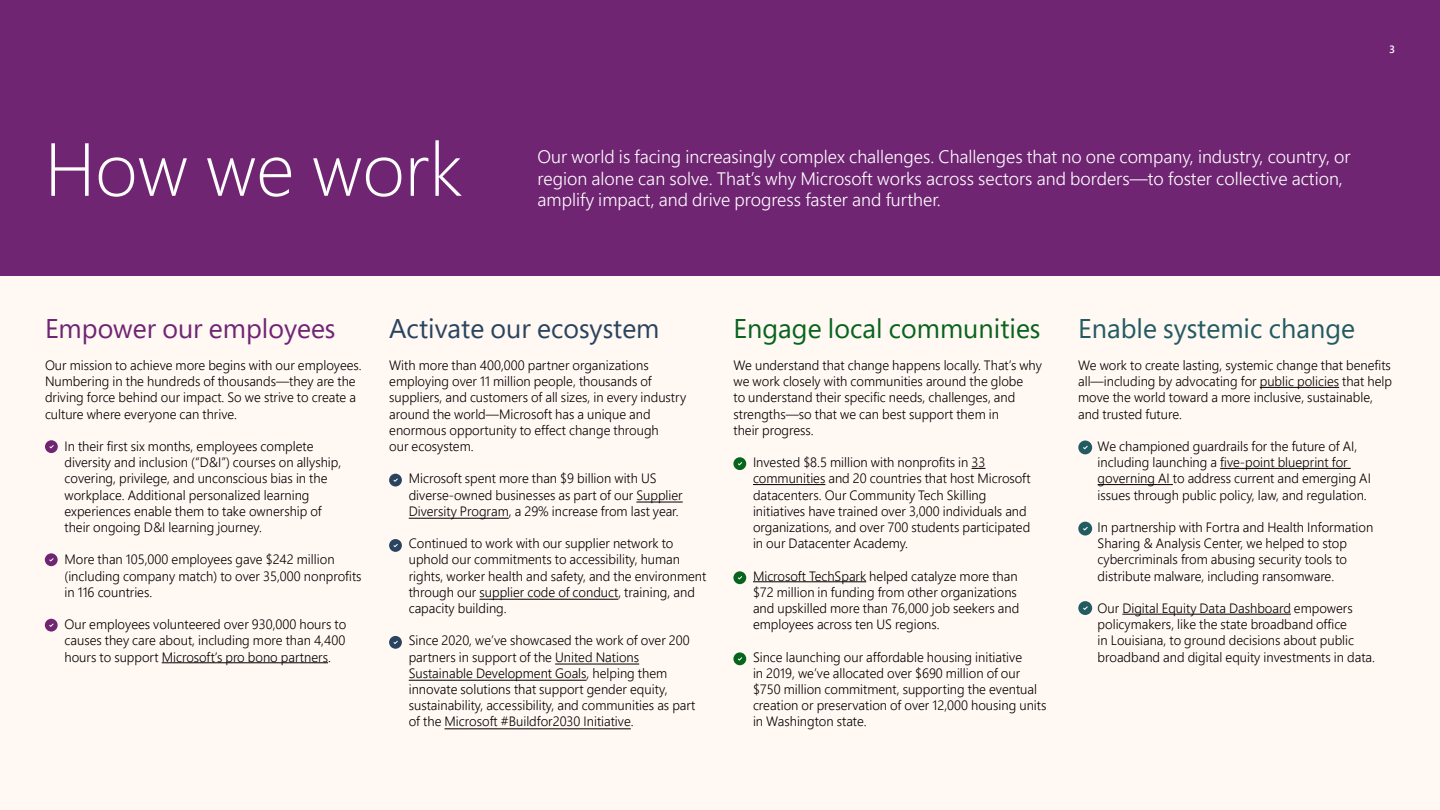
<style>
.page{position:relative;width:1440px;height:810px;background:#fff}
.page>*{position:absolute;margin:0;border:0;box-sizing:border-box;transform-origin:0 0}
.t1{font:300 75px "Segoe Pro";color:#fff}
.t2{font:27px "Segoe Pro";color:#07641d}
.t3{font:27px "Segoe Pro";color:#2a445f}
.t4{font:27px "Segoe Pro";color:#225b62}
.t5{font:27px "Segoe Pro";color:#702573}
.t6{font:300 18px/21.6px "Segoe Pro";color:#fff}
.t7{font:300 13.5px/16.2px "Segoe Pro";color:#000}
.t8{font:600 10.5px "Segoe Pro";color:#fff}
</style>
<div class="page">
<div style="left:0;top:0;width:1440px;height:277px;background:#702573"></div>
<div style="left:0;top:277px;width:1440px;height:533px;background:#fff8f3"></div>
<svg style="left:972px;top:468px;width:13px;height:1px"></svg>
<hr style="left:753px;top:484px;width:72px;height:1px;background:#000">
<hr style="left:753px;top:581px;width:113px;height:1px;background:#000">
<hr style="left:1260px;top:387px;width:79px;height:1px;background:#000">
<hr style="left:1220px;top:468px;width:131px;height:1px;background:#000">
<hr style="left:1098px;top:484px;width:75px;height:1px;background:#000">
<hr style="left:1122px;top:614px;width:169px;height:1px;background:#000">
<hr style="left:162px;top:662px;width:166px;height:1px;background:#000">
<svg style="left:733px;top:457px;width:13px;height:13px"></svg>
<div style="left:1078px;top:441px;width:14px;height:13px;background:#225b62;border-radius:50%"></div>
<svg style="left:1078px;top:522px;width:14px;height:14px"></svg>
<div style="left:1078px;top:601px;width:14px;height:14px;background:#225b62;border-radius:50%"></div>
<svg style="left:1083px;top:606px;width:5px;height:4px"></svg>
<svg style="left:733px;top:571px;width:13px;height:13px"></svg>
<svg style="left:733px;top:652px;width:13px;height:13px"></svg>
<svg style="left:45px;top:440px;width:13px;height:13px"></svg>
<svg style="left:45px;top:553px;width:13px;height:13px"></svg>
<svg style="left:45px;top:619px;width:13px;height:13px"></svg>
<svg style="left:389px;top:474px;width:13px;height:12px"></svg>
<svg style="left:389px;top:539px;width:13px;height:13px"></svg>
<svg style="left:389px;top:636px;width:13px;height:13px"></svg>
<hr style="left:636px;top:502px;width:47px;height:1px;background:#000">
<hr style="left:409px;top:518px;width:100px;height:1px;background:#000">
<hr style="left:480px;top:599px;width:138px;height:1px;background:#000">
<hr style="left:555px;top:664px;width:84px;height:1px;background:#000">
<hr style="left:409px;top:680px;width:178px;height:1px;background:#000">
<hr style="left:445px;top:728px;width:186px;height:1px;background:#000">
<h1 class="t1" style="left:45px;top:118px;width:420px">How we work</h1>
<p class="t6" style="left:538px;top:146px;width:815px">Our world is facing increasingly complex challenges. Challenges that no one company, industry, country, or region alone can solve. That’s why Microsoft works across sectors and borders—to foster collective action, amplify impact, and drive progress faster and further.</p>
<p class="t8" style="left:1389px;top:42px;width:7px">3</p>
<h2 class="t5" style="left:45px;top:310px;width:292px">Empower our employees</h2>
<p class="t7" style="left:45px;top:357px;width:318px">Our mission to achieve more begins with our employees.<br>Numbering in the hundreds of thousands—they are the driving force behind our impact. So we strive to create a culture where everyone can thrive.</p>
<p class="t7" style="left:65px;top:438px;width:278px">In their first six months, employees complete diversity and inclusion (“D&amp;I”) courses on allyship, covering, privilege, and unconscious bias in the workplace. Additional personalized learning experiences enable them to take ownership of their ongoing D&amp;I learning journey.</p>
<p class="t7" style="left:65px;top:551px;width:299px">More than 105,000 employees gave $242 million (including company match) to over 35,000 nonprofits in 116 countries.</p>
<p class="t7" style="left:65px;top:616px;width:283px;text-align:justify">Our employees volunteered over 930,000 hours to causes they care about, including more than 4,400 hours to support Microsoft’s pro bono partners.</p>
<h2 class="t3" style="left:389px;top:310px;width:272px">Activate our ecosystem</h2>
<p class="t7" style="left:389px;top:357px;width:299px">With more than 400,000 partner organizations employing over 11 million people, thousands of suppliers, and customers of all sizes, in every industry around the world—Microsoft has a unique and enormous opportunity to effect change through<br>our ecosystem.</p>
<p class="t7" style="left:409px;top:470px;width:276px">Microsoft spent more than $9 billion with US diverse-owned businesses as part of our Supplier<br>Diversity Program, a 29% increase from last year.</p>
<p class="t7" style="left:409px;top:535px;width:299px">Continued to work with our supplier network to uphold our commitments to accessibility, human rights, worker health and safety, and the environment through our supplier code of conduct, training, and capacity building.</p>
<p class="t7" style="left:409px;top:632px;width:288px">Since 2020, we’ve showcased the work of over 200 partners in support of the United Nations Sustainable Development Goals, helping them innovate solutions that support gender equity, sustainability, accessibility, and communities as part of the Microsoft #Buildfor2030 Initiative.</p>
<h2 class="t2" style="left:734px;top:310px;width:309px">Engage local communities</h2>
<p class="t7" style="left:734px;top:357px;width:310px">We understand that change happens locally. That’s why we work closely with communities around the globe<br>to understand their specific needs, challenges, and strengths—so that we can best support them in<br>their progress.</p>
<p class="t7" style="left:753px;top:454px;width:279px">Invested $8.5 million with nonprofits in 33 communities and 20 countries that host Microsoft datacenters. Our Community Tech Skilling initiatives have trained over 3,000 individuals and organizations, and over 700 students participated in our Datacenter Academy.</p>
<p class="t7" style="left:753px;top:567px;width:268px">Microsoft TechSpark helped catalyze more than $72 million in funding from other organizations and upskilled more than 76,000 job seekers and employees across ten US regions.</p>
<p class="t7" style="left:753px;top:648px;width:295px">Since launching our affordable housing initiative<br>in 2019, we’ve allocated over $690 million of our $750 million commitment, supporting the eventual creation or preservation of over 12,000 housing units in Washington state.</p>
<h2 class="t4" style="left:1078px;top:310px;width:278px">Enable systemic change</h2>
<p class="t7" style="left:1078px;top:357px;width:315px">We work to create lasting, systemic change that benefits all—including by advocating for public policies that help move the world toward a more inclusive, sustainable, and trusted future.</p>
<p class="t7" style="left:1098px;top:438px;width:275px">We championed guardrails for the future of AI, including launching a five-point blueprint for governing AI to address current and emerging AI issues through public policy, law, and regulation.</p>
<p class="t7" style="left:1098px;top:519px;width:277px">In partnership with Fortra and Health Information Sharing &amp; Analysis Center, we helped to stop cybercriminals from abusing security tools to distribute malware, including ransomware.</p>
<p class="t7" style="left:1098px;top:600px;width:279px">Our Digital Equity Data Dashboard empowers policymakers, like the state broadband office<br>in Louisiana, to ground decisions about public broadband and digital equity investments in data.</p>
</div>
